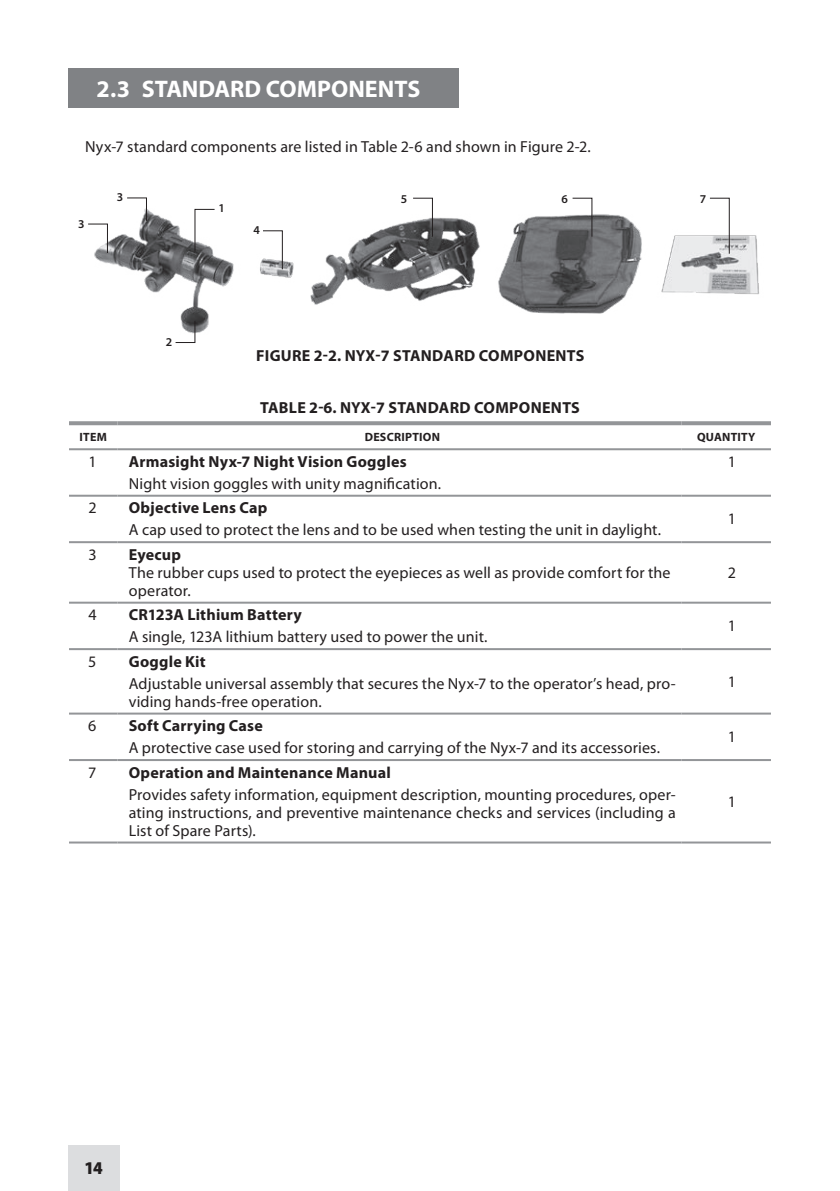
<style>
.page{position:relative;width:840px;height:1191px;background:#fff}
.page>*{position:absolute;margin:0;border:0;box-sizing:border-box;transform-origin:0 0}
.t1{font:700 24px "Myriad Pro";letter-spacing:-.005em;color:#fff}
.t2{font:900 semi-condensed 18px "Myriad Pro";color:#231f20}
.t3{font:16px/18px "Myriad Pro";letter-spacing:.01em;color:#231f20}
.t4{font:700 16px "Myriad Pro";letter-spacing:.015em;color:#231f20}
.t5{font:700 12px "Myriad Pro";letter-spacing:.02em;color:#231f20}
.t6{font:600 12px "Myriad Pro";color:#231f20}
</style>
<div class="page">
<div style="left:68px;top:1145px;width:51px;height:46px;background:#dcdddf"></div>
<div style="left:68px;top:68px;width:390px;height:40px;background:#808285"></div>
<img style="left:94px;top:207px;width:665px;height:126px">
<svg style="left:194px;top:208px;width:21px;height:45px"></svg>
<svg style="left:88px;top:223px;width:20px;height:31px"></svg>
<svg style="left:126px;top:197px;width:21px;height:25px"></svg>
<svg style="left:412px;top:197px;width:21px;height:41px"></svg>
<svg style="left:262px;top:230px;width:21px;height:40px"></svg>
<svg style="left:571px;top:197px;width:21px;height:41px"></svg>
<svg style="left:708px;top:197px;width:21px;height:58px"></svg>
<svg style="left:174px;top:320px;width:22px;height:23px"></svg>
<svg style="left:69px;top:421px;width:48px;height:4px"></svg>
<svg style="left:117px;top:421px;width:564px;height:4px;fill:#939598"></svg>
<svg style="left:681px;top:421px;width:89px;height:4px"></svg>
<hr style="left:69px;top:448px;width:48px;height:2px;background:#939598">
<hr style="left:117px;top:448px;width:564px;height:2px;background:#939598">
<hr style="left:681px;top:448px;width:89px;height:2px;background:#939598">
<hr style="left:69px;top:495px;width:48px;height:2px;background:#939598">
<hr style="left:117px;top:495px;width:564px;height:2px;background:#939598">
<hr style="left:681px;top:495px;width:89px;height:2px;background:#939598">
<hr style="left:69px;top:541px;width:48px;height:2px;background:#939598">
<hr style="left:117px;top:541px;width:564px;height:2px;background:#939598">
<hr style="left:681px;top:541px;width:89px;height:2px;background:#939598">
<hr style="left:69px;top:601px;width:48px;height:2px;background:#939598">
<hr style="left:117px;top:601px;width:564px;height:2px;background:#939598">
<hr style="left:681px;top:601px;width:89px;height:2px;background:#939598">
<hr style="left:69px;top:648px;width:48px;height:2px;background:#939598">
<hr style="left:117px;top:648px;width:564px;height:2px;background:#939598">
<hr style="left:681px;top:648px;width:89px;height:2px;background:#939598">
<hr style="left:69px;top:712px;width:48px;height:2px;background:#939598">
<hr style="left:117px;top:712px;width:564px;height:2px;background:#939598">
<hr style="left:681px;top:712px;width:89px;height:2px;background:#939598">
<hr style="left:69px;top:759px;width:48px;height:2px;background:#939598">
<hr style="left:117px;top:759px;width:564px;height:2px;background:#939598">
<hr style="left:681px;top:759px;width:89px;height:2px;background:#939598">
<hr style="left:69px;top:841px;width:48px;height:2px;background:#939598">
<hr style="left:117px;top:841px;width:564px;height:2px;background:#939598">
<hr style="left:681px;top:841px;width:89px;height:2px;background:#939598">
<h1 class="t1" style="left:96px;top:73px;width:325px">2.3 STANDARD COMPONENTS</h1>
<p class="t3" style="left:85px;top:137px;width:507px">Nyx-7 standard components are listed in Table 2-6 and shown in Figure 2-2.</p>
<p class="t6" style="left:78px;top:217px;width:8px">3</p>
<p class="t6" style="left:117px;top:190px;width:8px">3</p>
<p class="t6" style="left:166px;top:335px;width:8px">2</p>
<p class="t6" style="left:218px;top:201px;width:8px">1</p>
<p class="t6" style="left:253px;top:223px;width:8px">4</p>
<p class="t6" style="left:401px;top:191px;width:8px">5</p>
<p class="t6" style="left:561px;top:191px;width:8px">6</p>
<p class="t6" style="left:699px;top:191px;width:8px">7</p>
<p class="t4" style="left:256px;top:345px;width:19px">Figure</p>
<p class="t4" style="left:314px;top:345px;width:91px">2-2. Nyx-7 standard</p>
<p class="t4" style="left:478px;top:345px;width:12px">components</p>
<p class="t4" style="left:260px;top:397px;width:19px">Table</p>
<p class="t4" style="left:309px;top:397px;width:91px">2-6. Nyx-7 standard</p>
<p class="t4" style="left:474px;top:397px;width:12px">components</p>
<p class="t5" style="left:80px;top:429px;width:29px">ITEM</p>
<p class="t5" style="left:364px;top:429px;width:77px">DESCRIPTION</p>
<p class="t5" style="left:696px;top:429px;width:60px">QUANTITY</p>
<p class="t3" style="left:88px;top:452px;width:10px">1</p>
<p class="t4" style="left:129px;top:451px;width:279px">Armasight Nyx-7 Night Vision Goggles</p>
<p class="t3" style="left:129px;top:474px;width:314px">Night vision goggles with unity magnification.</p>
<p class="t3" style="left:727px;top:452px;width:10px">1</p>
<p class="t3" style="left:88px;top:499px;width:10px">2</p>
<p class="t4" style="left:129px;top:497px;width:140px">Objective Lens Cap</p>
<p class="t3" style="left:129px;top:521px;width:533px">A cap used to protect the lens and to be used when testing the unit in daylight.</p>
<p class="t3" style="left:727px;top:510px;width:10px">1</p>
<p class="t3" style="left:88px;top:545px;width:10px">3</p>
<p class="t4" style="left:129px;top:544px;width:54px">Eyecup</p>
<p class="t3" style="left:129px;top:563px;width:543px">The rubber cups used to protect the eyepieces as well as provide comfort for the operator.</p>
<p class="t3" style="left:727px;top:563px;width:10px">2</p>
<p class="t3" style="left:88px;top:606px;width:10px">4</p>
<p class="t4" style="left:129px;top:604px;width:174px">CR123A Lithium Battery</p>
<p class="t3" style="left:129px;top:627px;width:360px">A single, 123A lithium battery used to power the unit.</p>
<p class="t3" style="left:727px;top:616px;width:10px">1</p>
<p class="t3" style="left:88px;top:652px;width:10px">5</p>
<p class="t4" style="left:129px;top:651px;width:78px">Goggle Kit</p>
<p class="t3" style="left:129px;top:674px;width:548px">Adjustable universal assembly that secures the Nyx-7 to the operator’s head, pro&shy;viding hands-free operation.</p>
<p class="t3" style="left:727px;top:672px;width:10px">1</p>
<p class="t3" style="left:88px;top:716px;width:10px">6</p>
<p class="t4" style="left:129px;top:715px;width:135px">Soft Carrying Case</p>
<p class="t3" style="left:129px;top:738px;width:532px">A protective case used for storing and carrying of the Nyx-7 and its accessories.</p>
<p class="t3" style="left:727px;top:727px;width:10px">1</p>
<p class="t3" style="left:88px;top:763px;width:10px">7</p>
<p class="t4" style="left:129px;top:762px;width:263px">Operation and Maintenance Manual</p>
<p class="t3" style="left:129px;top:785px;width:548px;text-align:justify">Provides safety information, equipment description, mounting procedures, oper&shy;ating instructions, and preventive maintenance checks and services (including a List of Spare Parts).</p>
<p class="t3" style="left:727px;top:792px;width:10px">1</p>
<p class="t2" style="left:84px;top:1157px;width:20px">14</p>
</div>
